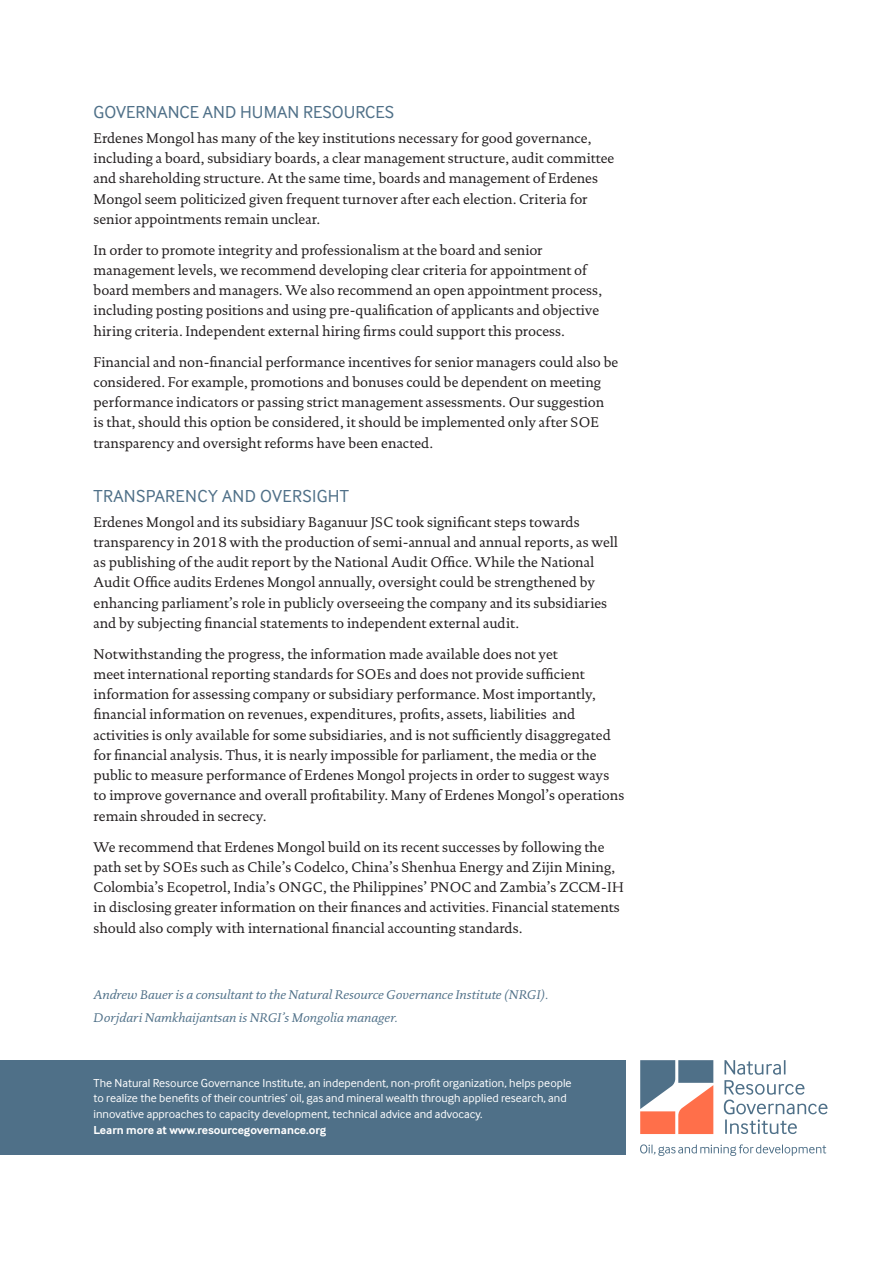
<style>
.page{position:relative;width:893px;height:1263px;background:#fff}
.page>*{position:absolute;margin:0;border:0;box-sizing:border-box;transform-origin:0 0}
.Subhead_1{font:18px "Inter Face";letter-spacing:.005em;color:#4f7088}
.Body{font:14.25px/20.2px "DTL Documenta T";color:#231f20}
.References_acknowl{font:italic 12.75px "DTL Documenta T";color:#4f7088}
.NRGI_boilerplate{font:12px/15.8px "Inter Face";color:#fff}
.s1{font-weight:700}
</style>
<div class="page">
<svg style="left:724px;top:1060px;width:103px;height:74px"></svg>
<svg style="left:640px;top:1060px;width:73px;height:74px"></svg>
<svg style="left:640px;top:1144px;width:186px;height:12px"></svg>
<div style="left:0;top:1060px;width:625px;height:95px;background:#4f7088"></div>
<p class="Subhead_1" style="left:94px;top:102px;width:302px">GOVERNANCE AND HUMAN RESOURCES</p>
<p class="Body" style="left:94px;top:128px;width:522px">Erdenes Mongol has many of the key institutions necessary for good governance, including a board, subsidiary boards, a clear management structure, audit committee and shareholding structure. At the same time, boards and management of Erdenes Mongol seem politicized given frequent turnover after each election. Criteria for senior appointments remain unclear.</p>
<p class="Body" style="left:94px;top:240px;width:510px">In order to promote integrity and professionalism at the board and senior management levels, we recommend developing clear criteria for appointment of board members and managers. We also recommend an open appointment process, including posting positions and using pre-qualification of applicants and objective hiring criteria. Independent external hiring firms could support this process.</p>
<p class="Body" style="left:94px;top:352px;width:526px">Financial and non-financial performance incentives for senior managers could also be considered. For example, promotions and bonuses could be dependent on meeting performance indicators or passing strict management assessments. Our suggestion<br>is that, should this option be considered, it should be implemented only after SOE transparency and oversight reforms have been enacted.</p>
<p class="Subhead_1" style="left:94px;top:486px;width:257px">TRANSPARENCY AND OVERSIGHT</p>
<p class="Body" style="left:94px;top:511px;width:526px">Erdenes Mongol and its subsidiary Baganuur JSC took significant steps towards transparency in 2018 with the production of semi-annual and annual reports, as well as publishing of the audit report by the National Audit Office. While the National Audit Office audits Erdenes Mongol annually, oversight could be strengthened by enhancing parliament’s role in publicly overseeing the company and its subsidiaries and by subjecting financial statements to independent external audit.</p>
<p class="Body" style="left:94px;top:644px;width:532px">Notwithstanding the progress, the information made available does not yet<br>meet international reporting standards for SOEs and does not provide sufficient information for assessing company or subsidiary performance. Most importantly, financial information on revenues, expenditures, profits, assets, liabilities and activities is only available for some subsidiaries, and is not sufficiently disaggregated for financial analysis. Thus, it is nearly impossible for parliament, the media or the public to measure performance of Erdenes Mongol projects in order to suggest ways to improve governance and overall profitability. Many of Erdenes Mongol’s operations remain shrouded in secrecy.</p>
<p class="Body" style="left:94px;top:836px;width:532px">We recommend that Erdenes Mongol build on its recent successes by following the path set by SOEs such as Chile’s Codelco, China’s Shenhua Energy and Zijin Mining, Colombia’s Ecopetrol, India’s ONGC, the Philippines’ PNOC and Zambia’s ZCCM-IH in disclosing greater information on their finances and activities. Financial statements should also comply with international financial accounting standards.</p>
<p class="References_acknowl" style="left:94px;top:987px;width:456px">Andrew Bauer is a consultant to the Natural Resource Governance Institute (NRGI).</p>
<p class="References_acknowl" style="left:94px;top:1010px;width:305px">Dorjdari Namkhaijantsan is NRGI’s Mongolia manager.</p>
<p class="NRGI_boilerplate" style="left:94px;top:1074px;width:480px">The Natural Resource Governance Institute, an independent, non-profit organization, helps people to realize the benefits of their countries’ oil, gas and mineral wealth through applied research, and innovative approaches to capacity development, technical advice and advocacy.<br><span class="s1">Learn more at www.resourcegovernance.org</span></p>
</div>
